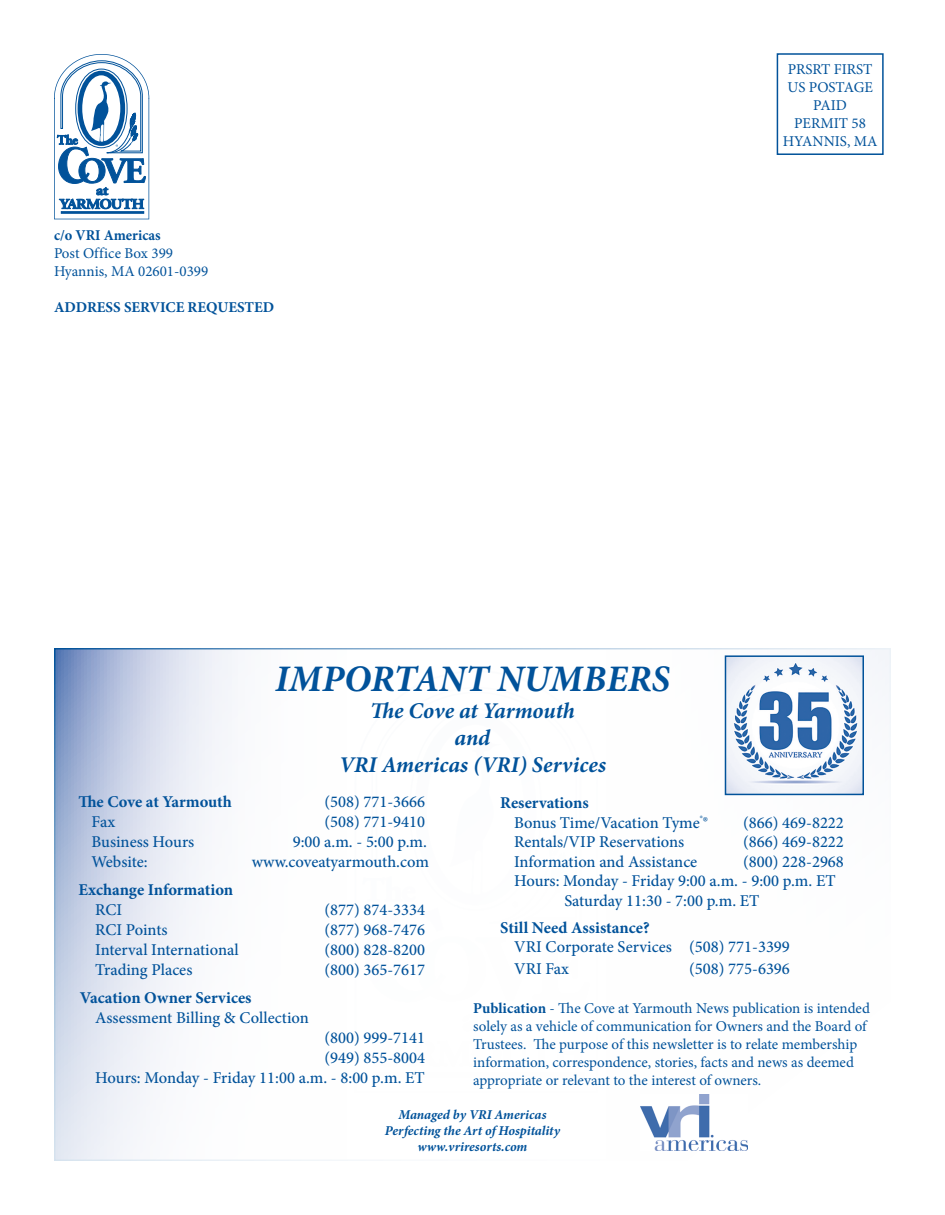
<style>
.page{position:relative;width:945px;height:1215px;background:#fff}
.page>*{position:absolute;margin:0;border:0;box-sizing:border-box;transform-origin:0 0}
.t1{font:italic 700 37.5px "Minion Pro";color:#01529a}
.t2{font:italic 700 22.5px/27px "Minion Pro";color:#01529a;text-align:center}
.t3{font:500 16.5px/19.8px "Minion Pro";color:#01529a}
.t4{font:700 16.5px "Minion Pro";letter-spacing:-.01em;color:#01529a}
.t5{font:15px/18px "Minion Pro";color:#01529a}
.t6{font:700 15px "Minion Pro";color:#01529a}
.t7{font:700 15px "Minion Pro";color:#01529a;scale:.96 1}
.t8{font:italic 700 13.5px/16.2px "Minion Pro";letter-spacing:-.005em;color:#01529a;text-align:center}
.s1{font-weight:700}
</style>
<div class="page">
<svg style="left:57px;top:651px;width:831px;height:507px"></svg>
<svg style="left:355px;top:670px;width:243px;height:423px"></svg>
<hr style="left:373px;top:1073px;width:211px;height:4px;background:#fefefe">
<svg style="left:371px;top:686px;width:211px;height:27px"></svg>
<svg style="left:362px;top:713px;width:228px;height:290px"></svg>
<svg style="left:54px;top:54px;width:95px;height:165px"></svg>
<img style="left:641px;top:1094px;width:107px;height:57px">
<div style="left:777px;top:53px;width:107px;height:102px;border:2px solid #01529a"></div>
<img style="left:728px;top:658px;width:133px;height:134px">
<div style="left:725px;top:655px;width:139px;height:140px;border:2px solid #01529a"></div>
<p class="t7" style="left:54px;top:229px;width:113px">c/o VRI Americas</p>
<p class="t5" style="left:54px;top:246px;width:156px">Post Office Box 399<br>Hyannis, MA 02601-0399</p>
<p class="t6" style="left:54px;top:301px;width:222px">ADDRESS SERVICE REQUESTED</p>
<p class="t5" style="left:783px;top:61px;width:96px;text-align:center">PRSRT FIRST<br>US POSTAGE<br>PAID<br>PERMIT 58<br>HYANNIS, MA</p>
<h1 class="t1" style="left:275px;top:664px;width:396px">IMPORTANT NUMBERS</h1>
<h2 class="t2" style="left:339px;top:699px;width:268px">The Cove at Yarmouth<br>and<br>VRI Americas (VRI) Services</h2>
<p class="t4" style="left:78px;top:795px;width:155px">The Cove at Yarmouth</p>
<p class="t3" style="left:324px;top:794px;width:102px">(508) 771-3666</p>
<p class="t3" style="left:92px;top:813px;width:25px">Fax</p>
<p class="t3" style="left:324px;top:813px;width:102px">(508) 771-9410</p>
<p class="t3" style="left:92px;top:833px;width:104px">Business Hours</p>
<p class="t3" style="left:293px;top:833px;width:136px">9:00 a.m. - 5:00 p.m.</p>
<p class="t3" style="left:92px;top:853px;width:58px">Website:</p>
<p class="t3" style="left:252px;top:853px;width:179px">www.coveatyarmouth.com</p>
<p class="t4" style="left:78px;top:884px;width:156px">Exchange Information</p>
<p class="t3" style="left:95px;top:902px;width:28px">RCI</p>
<p class="t3" style="left:324px;top:902px;width:102px">(877) 874-3334</p>
<p class="t3" style="left:95px;top:921px;width:74px">RCI Points</p>
<p class="t3" style="left:324px;top:921px;width:102px">(877) 968-7476</p>
<p class="t3" style="left:95px;top:941px;width:145px">Interval International</p>
<p class="t3" style="left:324px;top:941px;width:102px">(800) 828-8200</p>
<p class="t3" style="left:95px;top:961px;width:99px">Trading Places</p>
<p class="t3" style="left:324px;top:961px;width:102px">(800) 365-7617</p>
<p class="t4" style="left:80px;top:992px;width:173px">Vacation Owner Services</p>
<p class="t3" style="left:95px;top:1010px;width:215px">Assessment Billing &amp; Collection</p>
<p class="t3" style="left:95px;top:1029px;width:331px;text-align:right">(800) 999-7141<br>(949) 855-8004<br>Hours: Monday - Friday 11:00 a.m. - 8:00 p.m. ET</p>
<p class="t3" style="left:514px;top:795px;width:196px;text-indent:-14px"><span class="s1">Reservations<br></span>Bonus Time/Vacation Tyme<sup>®</sup>®</p>
<p class="t3" style="left:743px;top:814px;width:102px">(866) 469-8222</p>
<p class="t3" style="left:514px;top:834px;width:172px">Rentals/VIP Reservations</p>
<p class="t3" style="left:743px;top:834px;width:102px">(866) 469-8222</p>
<p class="t3" style="left:514px;top:853px;width:185px">Information and Assistance</p>
<p class="t3" style="left:743px;top:853px;width:102px">(800) 228-2968</p>
<p class="t3" style="left:514px;top:873px;width:323px">Hours: Monday - Friday 9:00 a.m. - 9:00 p.m. ET</p>
<p class="t3" style="left:564px;top:892px;width:197px">Saturday 11:30 - 7:00 p.m. ET</p>
<p class="t4" style="left:500px;top:921px;width:151px">Still Need Assistance?</p>
<p class="t3" style="left:514px;top:938px;width:277px;line-height:21.6px">VRI Corporate Services (508) 771-3399<br>VRI Fax</p>
<p class="t3" style="left:689px;top:960px;width:102px">(508) 775-6396</p>
<p class="t5" style="left:473px;top:1001px;width:398px"><span class="s1">Publication</span> - The Cove at Yarmouth News publication is intended solely as a vehicle of communication for Owners and the Board of Trustees. The purpose of this newsletter is to relate membership information, correspondence, stories, facts and news as deemed appropriate or relevant to the interest of owners.</p>
<p class="t8" style="left:385px;top:1108px;width:177px">Managed by VRI Americas<br>Perfecting the Art of Hospitality www.vriresorts.com</p>
</div>
